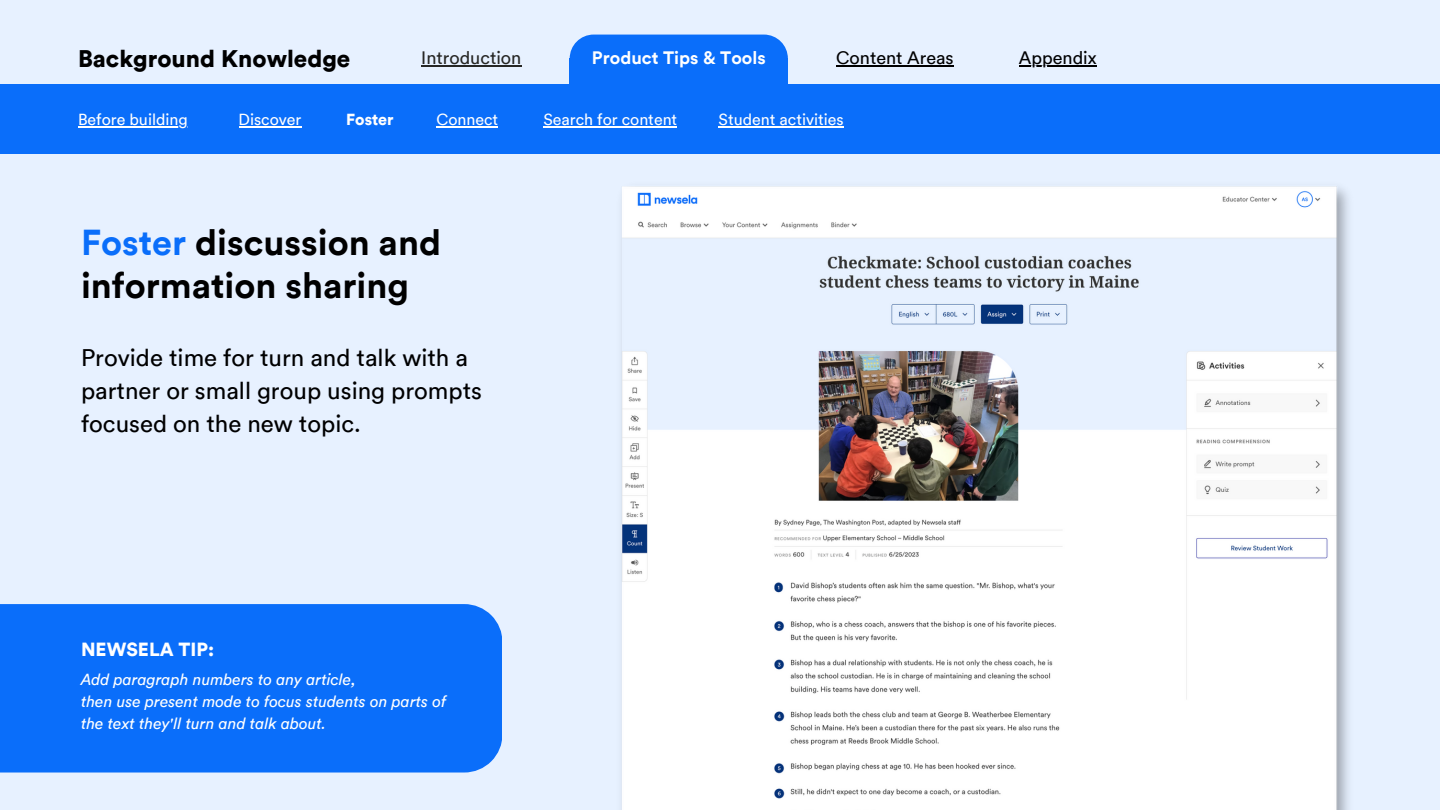
<style>
.page{position:relative;width:1440px;height:810px;background:#e7f1ff}
.page>*{position:absolute;margin:0;border:0;box-sizing:border-box;transform-origin:0 0}
.t1{font:700 36px/42.8px "Circular";color:#000}
.t2{font:24px/33px "Circular";color:#000}
.t3{font:900 24px "Circular";color:#000}
.t4{font:900 19px "Circular";color:#fff}
.t5{font:18px "Circular";color:#000}
.t6{font:700 18px "Circular";color:#fff}
.t7{font:18px "Circular";color:#262624}
.t8{font:italic 16px "Circular";color:#fff}
.t9{font:16px "Circular";color:#fff}
.t10{font:900 16px "Circular";color:#fff}
.s1{color:#0a6efa}
</style>
<div class="page">
<div style="left:0;top:604px;width:502px;height:168px;background:#0a6efa"></div>
<div style="left:570px;top:35px;width:218px;height:47px;background:#0a6efa;border-radius:24px"></div>
<div style="left:0;top:85px;width:1440px;height:69px;background:#0a6efa"></div>
<div style="left:570px;top:59px;width:218px;height:69px;background:#0a6efa"></div>
<hr style="left:421px;top:66px;width:100px;height:1px;background:#262624">
<hr style="left:1019px;top:66px;width:78px;height:1px;background:#000">
<hr style="left:836px;top:66px;width:118px;height:1px;background:#000">
<hr style="left:78px;top:126px;width:110px;height:2px;background:#fff">
<hr style="left:239px;top:126px;width:63px;height:2px;background:#fff">
<hr style="left:436px;top:126px;width:62px;height:2px;background:#fff">
<hr style="left:543px;top:127px;width:134px;height:1px;background:#fff">
<hr style="left:719px;top:127px;width:125px;height:1px;background:#fff">
<img style="left:621px;top:186px;width:728px;height:624px">
<p class="t3" style="left:78px;top:43px;width:274px">Background Knowledge</p>
<p class="t7" style="left:421px;top:46px;width:102px">Introduction</p>
<p class="t6" style="left:592px;top:46px;width:175px">Product Tips &amp; Tools</p>
<p class="t5" style="left:836px;top:46px;width:119px">Content Areas</p>
<p class="t5" style="left:1019px;top:46px;width:79px">Appendix</p>
<p class="t9" style="left:78px;top:109px;width:111px">Before building</p>
<p class="t9" style="left:239px;top:109px;width:64px">Discover</p>
<p class="t10" style="left:346px;top:109px;width:49px">Foster</p>
<p class="t9" style="left:436px;top:109px;width:63px">Connect</p>
<p class="t9" style="left:543px;top:109px;width:136px">Search for content</p>
<p class="t9" style="left:719px;top:109px;width:127px">Student activities</p>
<p class="t1" style="left:81px;top:220px;width:362px"><span class="s1">Foster</span> discussion and information sharing</p>
<p class="t2" style="left:81px;top:341px;width:403px">Provide time for turn and talk with a partner or small group using prompts focused on the new topic.</p>
<p class="t4" style="left:81px;top:637px;width:135px">NEWSELA TIP:</p>
<p class="t8" style="left:81px;top:669px;width:276px">Add paragraph numbers to any article,</p>
<p class="t8" style="left:81px;top:691px;width:367px">then use present mode to focus students on parts of</p>
<p class="t8" style="left:81px;top:713px;width:247px">the text they'll turn and talk about.</p>
</div>
